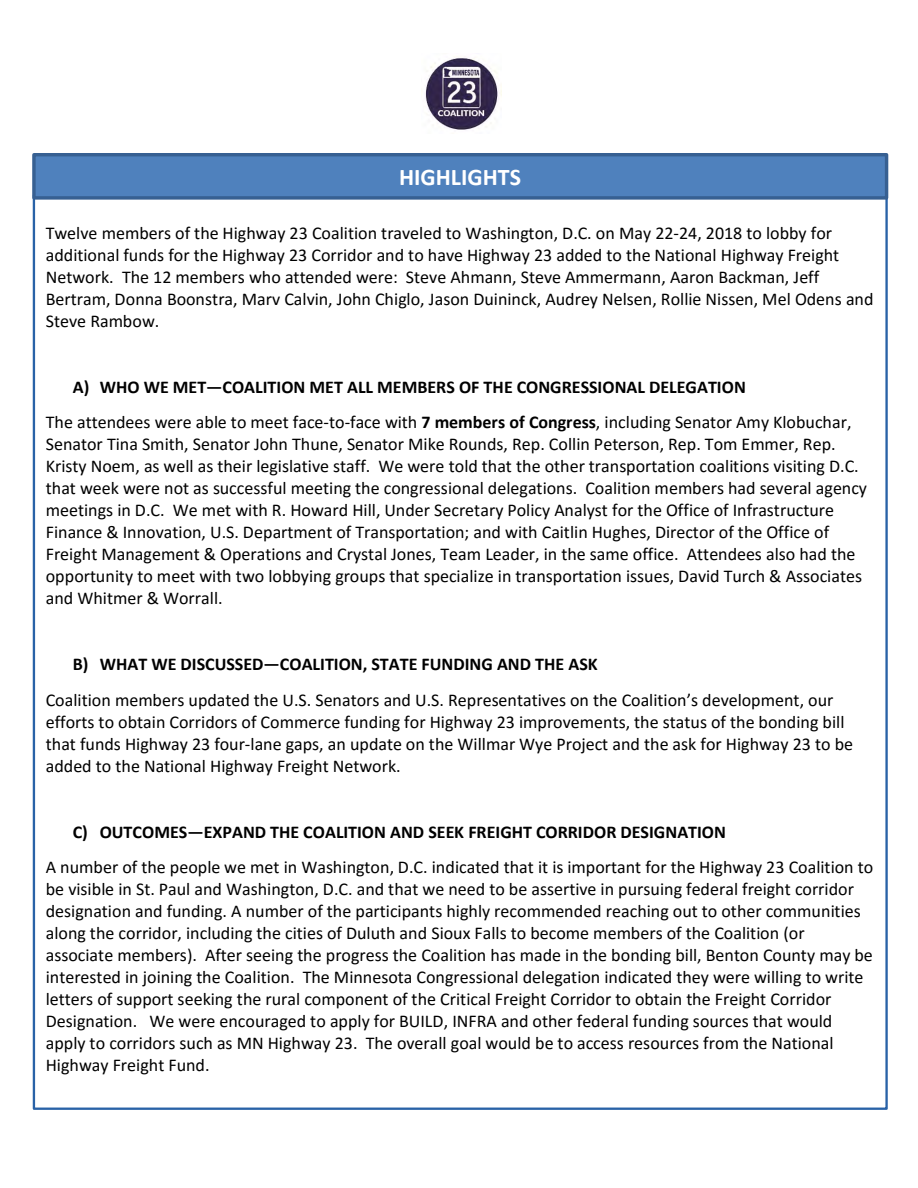
<style>
.page{position:relative;width:918px;height:1188px;background:#fff}
.page>*{position:absolute;margin:0;border:0;box-sizing:border-box;transform-origin:0 0}
.t1{font:700 24px "Calibri";color:#fff}
.t2{font:18px/22px "Calibri";color:#000}
.t3{font:700 18px "Calibri";color:#000}
.s1{font-weight:700}
</style>
<div class="page">
<div style="left:33px;top:194px;width:855px;height:916px;background:#fff;border:2px solid #2962a7"></div>
<div style="left:32px;top:153px;width:856px;height:47px;background:#4f81bd;border:3px solid #376092"></div>
<img style="left:425px;top:56px;width:77px;height:74px">
<p class="t1" style="left:399px;top:160px;width:124px">HIGHLIGHTS</p>
<p class="t2" style="left:46px;top:221px;width:829px">Twelve members of the Highway 23 Coalition traveled to Washington, D.C. on May 22-24, 2018 to lobby for additional funds for the Highway 23 Corridor and to have Highway 23 added to the National Highway Freight Network. The 12 members who attended were: Steve Ahmann, Steve Ammermann, Aaron Backman, Jeff Bertram, Donna Boonstra, Marv Calvin, John Chiglo, Jason Duininck, Audrey Nelsen, Rollie Nissen, Mel Odens and Steve Rambow.</p>
<p class="t3" style="left:73px;top:374px;width:675px">A) WHO WE MET—COALITION MET ALL MEMBERS OF THE CONGRESSIONAL DELEGATION</p>
<p class="t2" style="left:46px;top:411px;width:823px">The attendees were able to meet face-to-face with <span class="s1">7 members of Congress</span>, including Senator Amy Klobuchar, Senator Tina Smith, Senator John Thune, Senator Mike Rounds, Rep. Collin Peterson, Rep. Tom Emmer, Rep.<br>Kristy Noem, as well as their legislative staff. We were told that the other transportation coalitions visiting D.C. that week were not as successful meeting the congressional delegations. Coalition members had several agency meetings in D.C. We met with R. Howard Hill, Under Secretary Policy Analyst for the Office of Infrastructure Finance &amp; Innovation, U.S. Department of Transportation; and with Caitlin Hughes, Director of the Office of Freight Management &amp; Operations and Crystal Jones, Team Leader, in the same office. Attendees also had the opportunity to meet with two lobbying groups that specialize in transportation issues, David Turch &amp; Associates and Whitmer &amp; Worrall.</p>
<p class="t3" style="left:73px;top:651px;width:527px">B) WHAT WE DISCUSSED—COALITION, STATE FUNDING AND THE ASK</p>
<p class="t2" style="left:46px;top:688px;width:809px">Coalition members updated the U.S. Senators and U.S. Representatives on the Coalition’s development, our efforts to obtain Corridors of Commerce funding for Highway 23 improvements, the status of the bonding bill that funds Highway 23 four-lane gaps, an update on the Willmar Wye Project and the ask for Highway 23 to be added to the National Highway Freight Network.</p>
<p class="t3" style="left:73px;top:819px;width:655px">C) OUTCOMES—EXPAND THE COALITION AND SEEK FREIGHT CORRIDOR DESIGNATION</p>
<p class="t2" style="left:46px;top:856px;width:829px">A number of the people we met in Washington, D.C. indicated that it is important for the Highway 23 Coalition to be visible in St. Paul and Washington, D.C. and that we need to be assertive in pursuing federal freight corridor designation and funding. A number of the participants highly recommended reaching out to other communities along the corridor, including the cities of Duluth and Sioux Falls to become members of the Coalition (or associate members). After seeing the progress the Coalition has made in the bonding bill, Benton County may be interested in joining the Coalition. The Minnesota Congressional delegation indicated they were willing to write letters of support seeking the rural component of the Critical Freight Corridor to obtain the Freight Corridor Designation. We were encouraged to apply for BUILD, INFRA and other federal funding sources that would apply to corridors such as MN Highway 23. The overall goal would be to access resources from the National Highway Freight Fund.</p>
</div>
